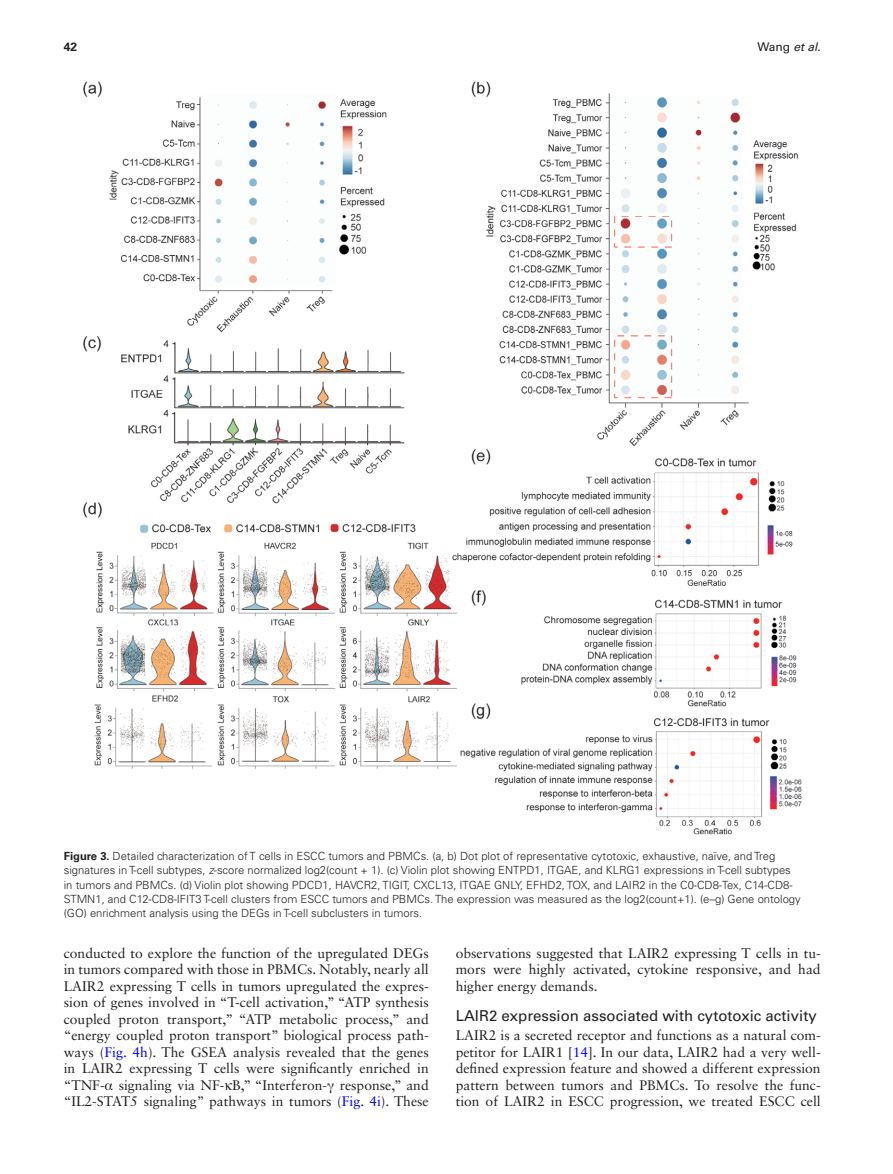
<style>
.page{position:relative;width:893px;height:1174px;background:#fff}
.page>*{position:absolute;margin:0;border:0;box-sizing:border-box;transform-origin:0 0}
.t1{font:15px "Univers LT Std";color:#231f20}
.t2{font:13.8px/16.5px "Sabon LT Std";color:#231f20;text-align:justify}
.t3{font:12px "Univers LT Std";color:#231f20}
.t4{font:700 12px "Univers LT Std";color:#231f20}
.t5{font:300 11.25px/14.2px "Univers LT Std";color:#231f20}
.s1{font-style:italic}
.s2{font-weight:700}
.s3{color:#00f}
.s4{font-family:"Gandhari Unicode"}
</style>
<div class="page">
<img style="left:83px;top:81px;width:719px;height:754px">
<p class="t4" style="left:64px;top:40px;width:15px">42</p>
<p class="t3" style="left:757px;top:40px;width:65px">Wang <span class="s1">et al</span>.</p>
<p class="t5" style="left:64px;top:849px;width:738px"><span class="s2">Figure 3.</span> Detailed characterization of T cells in ESCC tumors and PBMCs. (a, b) Dot plot of representative cytotoxic, exhaustive, naïve, and Treg signatures in T-cell subtypes, <span class="s1">z</span>-score normalized log2(count + 1). (c) Violin plot showing ENTPD1, ITGAE, and KLRG1 expressions in T-cell subtypes in tumors and PBMCs. (d) Violin plot showing PDCD1, HAVCR2, TIGIT, CXCL13, ITGAE GNLY, EFHD2, TOX, and LAIR2 in the C0-CD8-Tex, C14-CD8- STMN1, and C12-CD8-IFIT3 T-cell clusters from ESCC tumors and PBMCs. The expression was measured as the log2(count+1). (e–g) Gene ontology (GO) enrichment analysis using the DEGs in T-cell subclusters in tumors.</p>
<p class="t2" style="left:64px;top:944px;width:366px">conducted to explore the function of the upregulated DEGs in tumors compared with those in PBMCs. Notably, nearly all LAIR2 expressing T cells in tumors upregulated the expres&shy;sion of genes involved in “T-cell activation,” “ATP synthesis coupled proton transport,” “ATP metabolic process,” and “energy coupled proton transport” biological process path&shy;ways (<span class="s3">Fig. 4h</span>). The GSEA analysis revealed that the genes in LAIR2 expressing T cells were significantly enriched in “TNF-<span class="s4">α</span> signaling via NF-<span class="s4">κ</span>B,” “Interferon-<span class="s4">γ</span> response,” and “IL2-STAT5 signaling” pathways in tumors (<span class="s3">Fig. 4i</span>). These</p>
<p class="t2" style="left:456px;top:944px;width:366px">observations suggested that LAIR2 expressing T cells in tu&shy;mors were highly activated, cytokine responsive, and had higher energy demands.</p>
<p class="t1" style="left:456px;top:1006px;width:362px">LAIR2 expression associated with cytotoxic activity</p>
<p class="t2" style="left:456px;top:1027px;width:366px">LAIR2 is a secreted receptor and functions as a natural com&shy;petitor for LAIR1 [<span class="s3">14</span>]. In our data, LAIR2 had a very well&shy;defined expression feature and showed a different expression pattern between tumors and PBMCs. To resolve the func&shy;tion of LAIR2 in ESCC progression, we treated ESCC cell</p>
</div>
